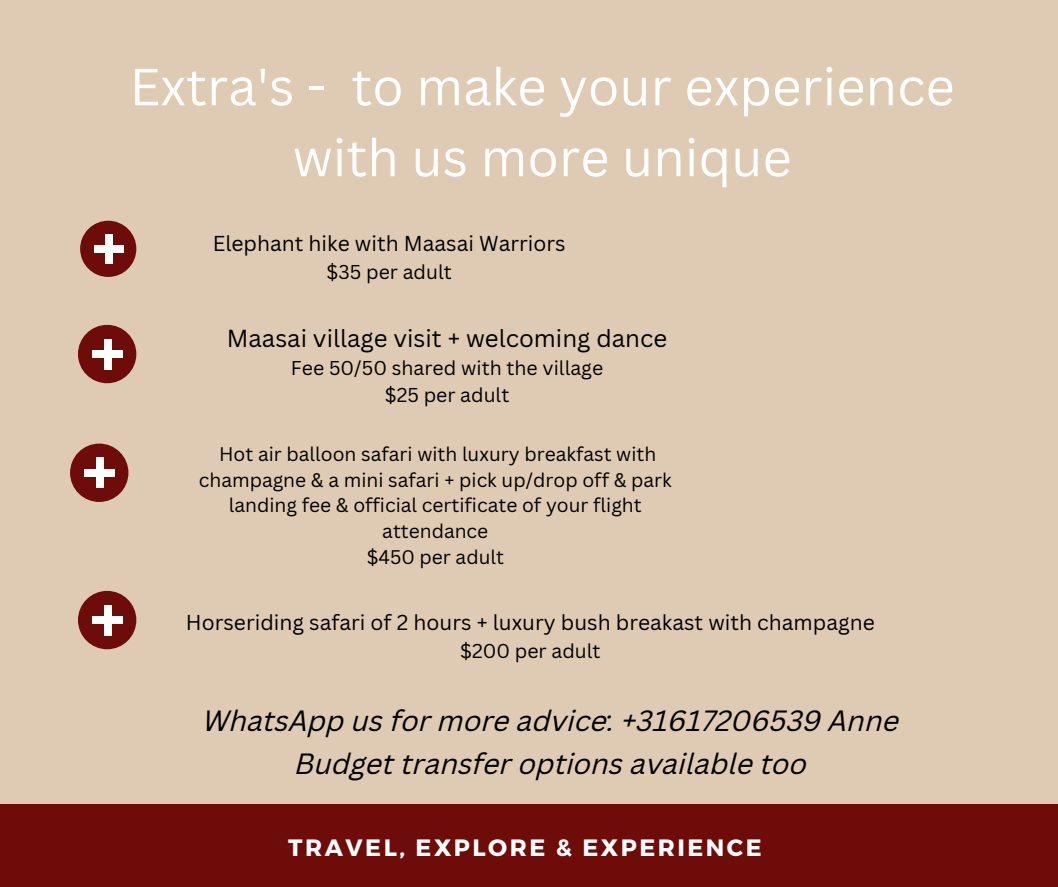
<style>
.page{position:relative;width:1058px;height:887px;background:#fff}
.page>*{position:absolute;margin:0;border:0;box-sizing:border-box;transform-origin:0 0}
.t1{font:51px/70.8px "Canva Sans";color:#fff;text-align:center}
.t2{font:italic 28.5px/42.8px "Canva Sans";color:#000;text-align:center}
.t3{font:24px "Canva Sans";color:#000}
.t4{font:700 23.7px "Montserrat";letter-spacing:.105em;color:#fff}
.t5{font:21px "Canva Sans";color:#000}
.t6{font:19.5px/27px "Canva Sans";color:#000;text-align:center}
.t7{font:19.2px/25.8px "Canva Sans";color:#000;text-align:center}
</style>
<div class="page">
<div style="left:0;top:0;width:1058px;height:886px;background:#dfcbb4"></div>
<div style="left:0;top:803px;width:1058px;height:83px;background:#6d0c09"></div>
<div style="left:80px;top:221px;width:56px;height:56px;background:#6d0c09;border-radius:50%"></div>
<div style="left:94px;top:245px;width:29px;height:7px;background:#fff"></div>
<div style="left:105px;top:234px;width:7px;height:30px;background:#fff"></div>
<div style="left:78px;top:325px;width:58px;height:58px;background:#6d0c09;border-radius:50%"></div>
<div style="left:92px;top:350px;width:31px;height:8px;background:#fff"></div>
<div style="left:104px;top:339px;width:7px;height:31px;background:#fff"></div>
<div style="left:70px;top:443px;width:58px;height:59px;background:#6d0c09;border-radius:50%"></div>
<div style="left:84px;top:469px;width:31px;height:7px;background:#fff"></div>
<div style="left:96px;top:457px;width:7px;height:31px;background:#fff"></div>
<div style="left:78px;top:591px;width:58px;height:58px;background:#6d0c09;border-radius:50%"></div>
<div style="left:92px;top:616px;width:31px;height:8px;background:#fff"></div>
<div style="left:104px;top:604px;width:7px;height:31px;background:#fff"></div>
<h1 class="t1" style="left:130px;top:50px;width:826px">Extra's - to make your experience with us more unique</h1>
<p class="t5" style="left:213px;top:228px;width:354px">Elephant hike with Maasai Warriors</p>
<p class="t6" style="left:326px;top:258px;width:127px">$35 per adult</p>
<p class="t3" style="left:227px;top:321px;width:442px">Maasai village visit + welcoming dance</p>
<p class="t6" style="left:291px;top:354px;width:314px">Fee 50/50 shared with the village $25 per adult</p>
<p class="t7" style="left:199px;top:440px;width:474px">Hot air balloon safari with luxury breakfast with champagne &amp; a mini safari + pick up/drop off &amp; park landing fee &amp; official certificate of your flight attendance<br>$450 per adult</p>
<p class="t5" style="left:186px;top:607px;width:690px">Horseriding safari of 2 hours + luxury bush breakast with champagne</p>
<p class="t6" style="left:460px;top:637px;width:142px">$200 per adult</p>
<h2 class="t2" style="left:203px;top:702px;width:697px">WhatsApp us for more advice: +31617206539 Anne<br>Budget transfer options available too</h2>
<p class="t4" style="left:288px;top:831px;width:475px">TRAVEL, EXPLORE &amp; EXPERIENCE</p>
</div>
